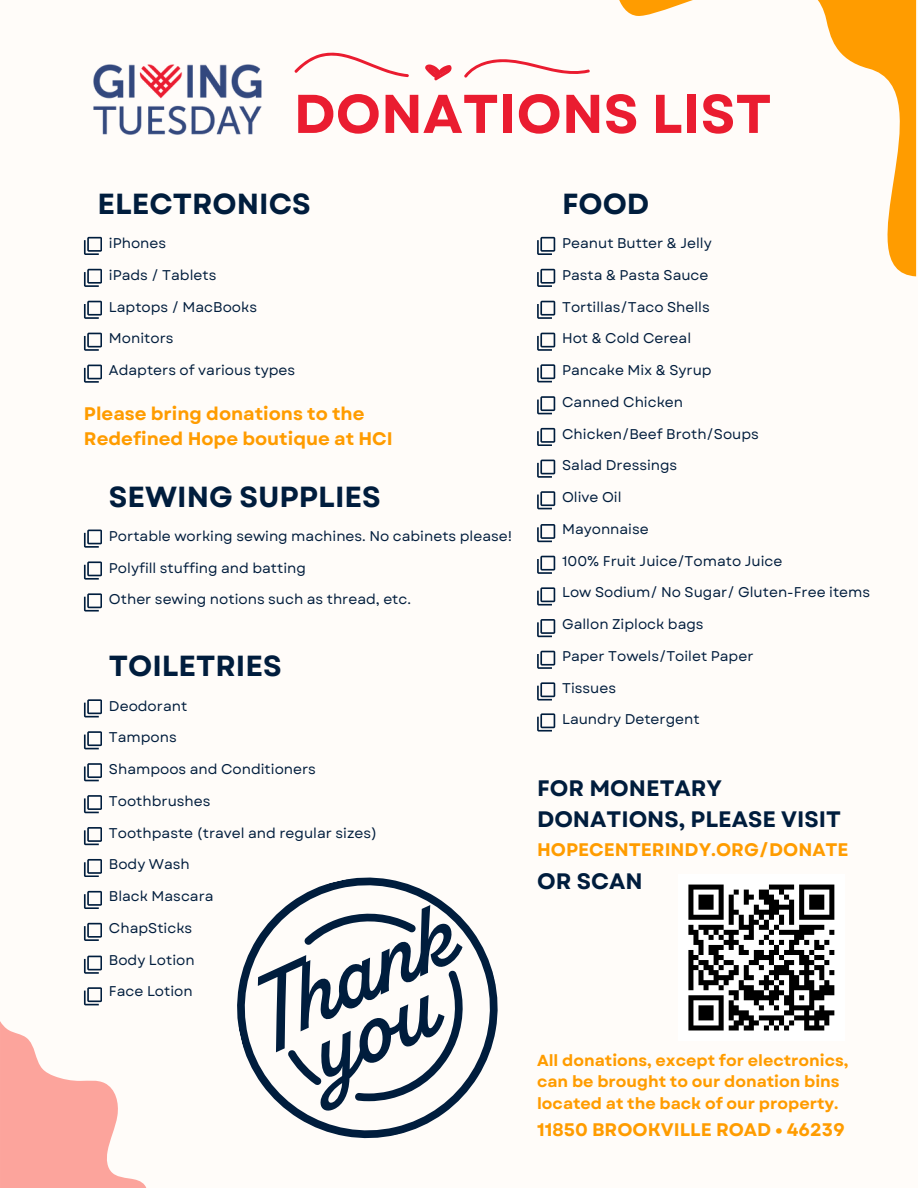
<style>
.page{position:relative;width:918px;height:1188px;background:#fffcf9}
.page>*{position:absolute;margin:0;border:0;box-sizing:border-box;transform-origin:0 0}
.t1{font:700 54.45px "Garet";color:#ea1c30}
.t2{font:700 29.1px "Garet";color:#001d3d}
.t3{font:700 22.35px/30.9px "Garet";color:#001d3d}
.t4{font:700 18.15px/24.8px "Garet";color:#ff9c00}
.t5{font:700 16.05px/21.3px "Garet";color:#ff9c00}
.t6{font:14.1px "Garet";color:#001d3d}
</style>
<div class="page">
<svg style="left:619px;top:0;width:298px;height:276px"></svg>
<svg style="left:0;top:1021px;width:146px;height:167px"></svg>
<svg style="left:294px;top:52px;width:115px;height:25px"></svg>
<svg style="left:464px;top:59px;width:126px;height:19px"></svg>
<svg style="left:425px;top:64px;width:27px;height:17px"></svg>
<svg style="left:84px;top:237px;width:18px;height:18px"></svg>
<svg style="left:84px;top:530px;width:18px;height:18px"></svg>
<svg style="left:84px;top:699px;width:18px;height:18px"></svg>
<svg style="left:537px;top:237px;width:18px;height:18px"></svg>
<svg style="left:537px;top:364px;width:18px;height:18px"></svg>
<svg style="left:84px;top:333px;width:18px;height:18px"></svg>
<svg style="left:84px;top:795px;width:18px;height:18px"></svg>
<svg style="left:537px;top:333px;width:18px;height:18px"></svg>
<svg style="left:537px;top:428px;width:18px;height:18px"></svg>
<svg style="left:84px;top:891px;width:18px;height:18px"></svg>
<svg style="left:84px;top:269px;width:18px;height:18px"></svg>
<svg style="left:84px;top:561px;width:18px;height:18px"></svg>
<svg style="left:84px;top:731px;width:18px;height:18px"></svg>
<svg style="left:84px;top:365px;width:18px;height:18px"></svg>
<svg style="left:84px;top:827px;width:18px;height:18px"></svg>
<svg style="left:84px;top:923px;width:18px;height:18px"></svg>
<svg style="left:84px;top:301px;width:18px;height:18px"></svg>
<svg style="left:84px;top:593px;width:18px;height:18px"></svg>
<svg style="left:84px;top:763px;width:18px;height:18px"></svg>
<svg style="left:537px;top:301px;width:18px;height:18px"></svg>
<svg style="left:537px;top:396px;width:18px;height:18px"></svg>
<svg style="left:84px;top:859px;width:18px;height:18px"></svg>
<img style="left:93px;top:64px;width:169px;height:71px">
<svg style="left:537px;top:491px;width:18px;height:18px"></svg>
<svg style="left:537px;top:460px;width:18px;height:18px"></svg>
<svg style="left:537px;top:556px;width:18px;height:18px"></svg>
<svg style="left:537px;top:524px;width:18px;height:18px"></svg>
<svg style="left:537px;top:619px;width:18px;height:18px"></svg>
<svg style="left:537px;top:587px;width:18px;height:18px"></svg>
<svg style="left:537px;top:682px;width:18px;height:18px"></svg>
<svg style="left:537px;top:651px;width:18px;height:18px"></svg>
<svg style="left:537px;top:713px;width:18px;height:18px"></svg>
<svg style="left:537px;top:269px;width:18px;height:18px"></svg>
<svg style="left:84px;top:956px;width:18px;height:18px"></svg>
<svg style="left:84px;top:987px;width:18px;height:18px"></svg>
<div style="left:678px;top:874px;width:166px;height:167px;background:#fff"></div>
<svg style="left:688px;top:884px;width:147px;height:147px"></svg>
<svg style="left:237px;top:877px;width:261px;height:262px"></svg>
<p class="t1" style="left:294px;top:75px;width:479px">DONATIONS LIST</p>
<p class="t2" style="left:98px;top:183px;width:215px">ELECTRONICS</p>
<p class="t2" style="left:562px;top:183px;width:89px">FOOD</p>
<p class="t6" style="left:109px;top:233px;width:59px">iPhones</p>
<p class="t6" style="left:109px;top:265px;width:109px">iPads / Tablets</p>
<p class="t6" style="left:109px;top:296px;width:150px">Laptops / MacBooks</p>
<p class="t6" style="left:109px;top:328px;width:66px">Monitors</p>
<p class="t6" style="left:109px;top:360px;width:188px">Adapters of various types</p>
<p class="t4" style="left:84px;top:401px;width:310px">Please bring donations to the<br>Redefined Hope boutique at HCI</p>
<p class="t2" style="left:109px;top:475px;width:273px">SEWING SUPPLIES</p>
<p class="t6" style="left:109px;top:526px;width:405px">Portable working sewing machines. No cabinets please!</p>
<p class="t6" style="left:109px;top:557px;width:199px">Polyfill stuffing and batting</p>
<p class="t6" style="left:109px;top:589px;width:304px">Other sewing notions such as thread, etc.</p>
<p class="t2" style="left:109px;top:645px;width:174px">TOILETRIES</p>
<p class="t6" style="left:109px;top:695px;width:80px">Deodorant</p>
<p class="t6" style="left:109px;top:727px;width:69px">Tampons</p>
<p class="t6" style="left:109px;top:759px;width:209px">Shampoos and Conditioners</p>
<h1 class="t6" style="left:109px;top:791px;width:103px">Toothbrushes</h1>
<h2 class="t6" style="left:109px;top:822px;width:270px">Toothpaste (travel and regular sizes)</h2>
<h2 class="t6" style="left:109px;top:854px;width:82px">Body Wash</h2>
<p class="t6" style="left:109px;top:886px;width:106px">Black Mascara</p>
<p class="t6" style="left:109px;top:918px;width:85px">ChapSticks</p>
<p class="t6" style="left:109px;top:949px;width:87px">Body Lotion</p>
<p class="t6" style="left:109px;top:981px;width:85px">Face Lotion</p>
<p class="t6" style="left:562px;top:233px;width:151px">Peanut Butter &amp; Jelly</p>
<p class="t6" style="left:562px;top:265px;width:148px">Pasta &amp; Pasta Sauce</p>
<p class="t6" style="left:562px;top:296px;width:149px">Tortillas/Taco Shells</p>
<p class="t6" style="left:562px;top:328px;width:131px">Hot &amp; Cold Cereal</p>
<p class="t6" style="left:562px;top:360px;width:151px">Pancake Mix &amp; Syrup</p>
<p class="t6" style="left:562px;top:392px;width:123px">Canned Chicken</p>
<p class="t6" style="left:562px;top:423px;width:198px">Chicken/Beef Broth/Soups</p>
<p class="t6" style="left:562px;top:455px;width:117px">Salad Dressings</p>
<p class="t6" style="left:562px;top:487px;width:61px">Olive Oil</p>
<p class="t6" style="left:562px;top:519px;width:88px">Mayonnaise</p>
<p class="t6" style="left:562px;top:550px;width:222px">100% Fruit Juice/Tomato Juice</p>
<p class="t6" style="left:562px;top:582px;width:310px">Low Sodium/ No Sugar/ Gluten-Free items</p>
<p class="t6" style="left:562px;top:614px;width:143px">Gallon Ziplock bags</p>
<p class="t6" style="left:562px;top:646px;width:193px">Paper Towels/Toilet Paper</p>
<h5 class="t6" style="left:562px;top:677px;width:55px">Tissues</h5>
<p class="t6" style="left:562px;top:709px;width:139px">Laundry Detergent</p>
<p class="t3" style="left:537px;top:773px;width:305px">FOR MONETARY<br>DONATIONS, PLEASE VISIT</p>
<h2 class="t4" style="left:537px;top:837px;width:313px">HOPECENTERINDY.ORG/DONATE</h2>
<p class="t3" style="left:537px;top:866px;width:107px">OR SCAN</p>
<p class="t5" style="left:537px;top:1050px;width:313px">All donations, except for electronics, can be brought to our donation bins located at the back of our property.</p>
<p class="t4" style="left:537px;top:1117px;width:309px">11850 BROOKVILLE ROAD • 46239</p>
</div>
